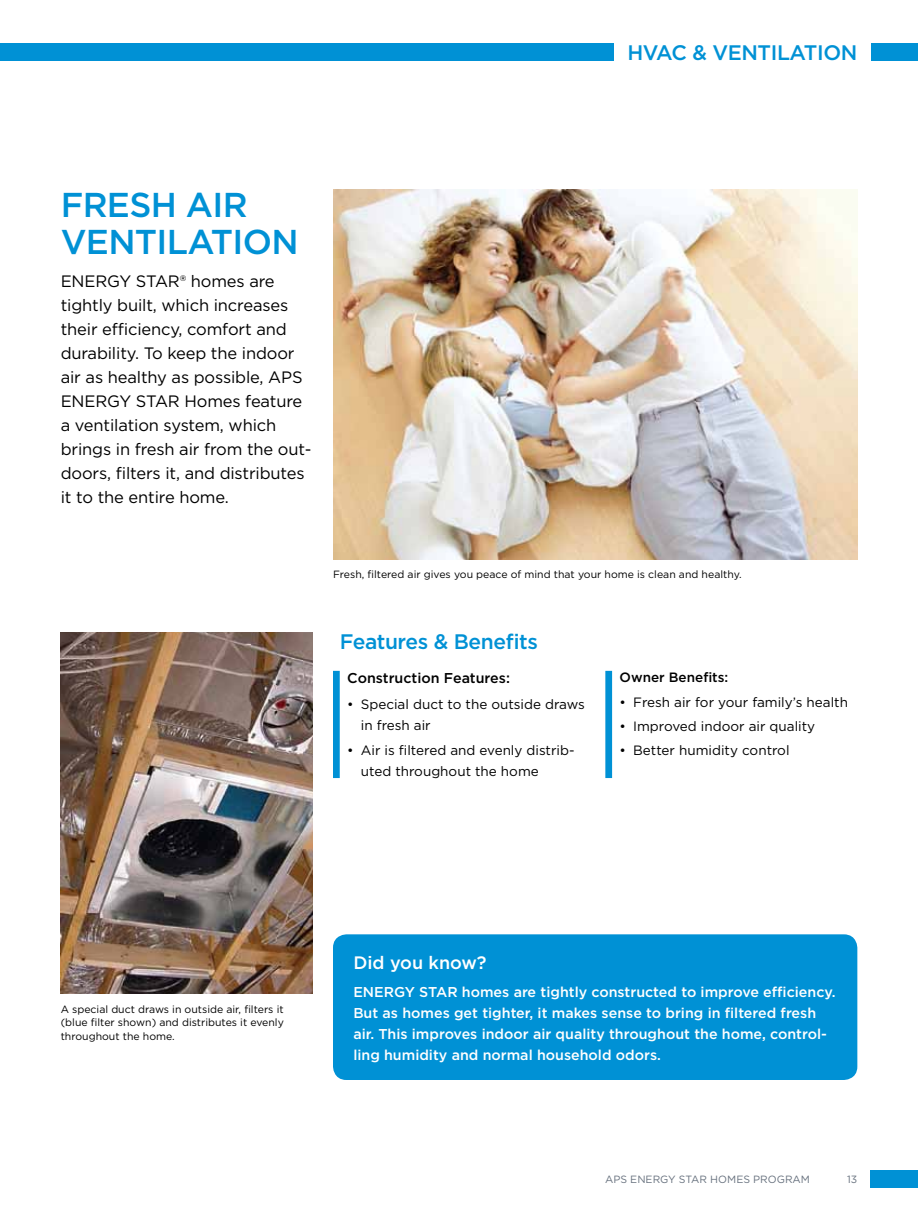
<style>
.page{position:relative;width:918px;height:1215px;background:#fff}
.page>*{position:absolute;margin:0;border:0;box-sizing:border-box;transform-origin:0 0}
.t1{font:500 34.5px "Gotham";color:#0091d5}
.t2{font:500 21px "Gotham";letter-spacing:-.02em;color:#0091d5}
.t3{font:500 18px "Gotham";color:#fff}
.t4{font:16.5px/24px "Gotham";letter-spacing:-.01em;color:#000}
.t5{font:500 14.25px/21px "Gotham";color:#fff}
.t6{font:500 14.25px "Gotham";color:#000}
.t7{font:13.5px/21px "Gotham";color:#000}
.t8{font:500 13.5px "Gotham";color:#000}
.t9{font:10.5px/13.5px "Gotham";color:#000;text-align:justify}
.t10{font:10.5px "Gotham";color:#67717e}
</style>
<div class="page">
<div style="left:871px;top:43px;width:47px;height:18px;background:#0091d5"></div>
<div style="left:871px;top:1170px;width:47px;height:18px;background:#0091d5"></div>
<div style="left:0;top:43px;width:614px;height:18px;background:#0091d5"></div>
<img style="left:61px;top:632px;width:252px;height:362px">
<img style="left:333px;top:189px;width:524px;height:370px">
<div style="left:333px;top:934px;width:524px;height:146px;background:#0091d5;border-radius:14px"></div>
<div style="left:333px;top:671px;width:7px;height:107px;background:#0091d5"></div>
<div style="left:605px;top:671px;width:7px;height:107px;background:#0091d5"></div>
<p class="t2" style="left:627px;top:39px;width:113px">HVAC &amp; venti</p>
<p class="t2" style="left:777px;top:39px;width:78px">lation</p>
<h1 class="t1" style="left:61px;top:182px;width:24px">Fresh</h1>
<h1 class="t1" style="left:186px;top:182px;width:43px">Air</h1>
<h1 class="t1" style="left:61px;top:219px;width:22px">Venti</h1>
<h1 class="t1" style="left:167px;top:219px;width:127px">lation</h1>
<p class="t4" style="left:61px;top:269px;width:252px">ENERGY STAR® homes are tightly built, which increases their efficiency, comfort and durability. To keep the indoor air as healthy as possible, APS<br>ENERGY STAR Homes feature a ventilation system, which brings in fresh air from the out&shy;doors, filters it, and distributes it to the entire home.</p>
<p class="t9" style="left:333px;top:568px;width:410px">Fresh, filtered air gives you peace of mind that your home is clean and healthy.</p>
<p class="t2" style="left:340px;top:628px;width:200px">Features &amp; Benefits</p>
<p class="t6" style="left:347px;top:669px;width:164px">Construction Features:</p>
<p class="t7" style="left:361px;top:694px;width:226px;text-indent:-14px">• Special duct to the outside draws in fresh air</p>
<p class="t7" style="left:361px;top:739px;width:215px;text-indent:-14px">• Air is filtered and evenly distrib&shy;uted throughout the home</p>
<p class="t8" style="left:620px;top:669px;width:110px">Owner Benefits:</p>
<p class="t7" style="left:620px;top:691px;width:230px">• Fresh air for your family’s health</p>
<p class="t7" style="left:620px;top:715px;width:197px">• Improved indoor air quality</p>
<p class="t7" style="left:620px;top:740px;width:171px">• Better humidity control</p>
<p class="t9" style="left:61px;top:1002px;width:225px">A special duct draws in outside air, filters it (blue filter shown) and distributes it evenly throughout the home.</p>
<p class="t3" style="left:353px;top:951px;width:135px">Did you know?</p>
<p class="t5" style="left:353px;top:981px;width:484px">ENERGY STAR homes are tightly constructed to improve efficiency.<br>But as homes get tighter, it makes sense to bring in filtered fresh air. This improves indoor air quality throughout the home, control&shy;ling humidity and normal household odors.</p>
<p class="t10" style="left:605px;top:1173px;width:206px">APS ENERGY STAR HOMES PROGRAM</p>
<p class="t10" style="left:847px;top:1173px;width:12px">13</p>
</div>
